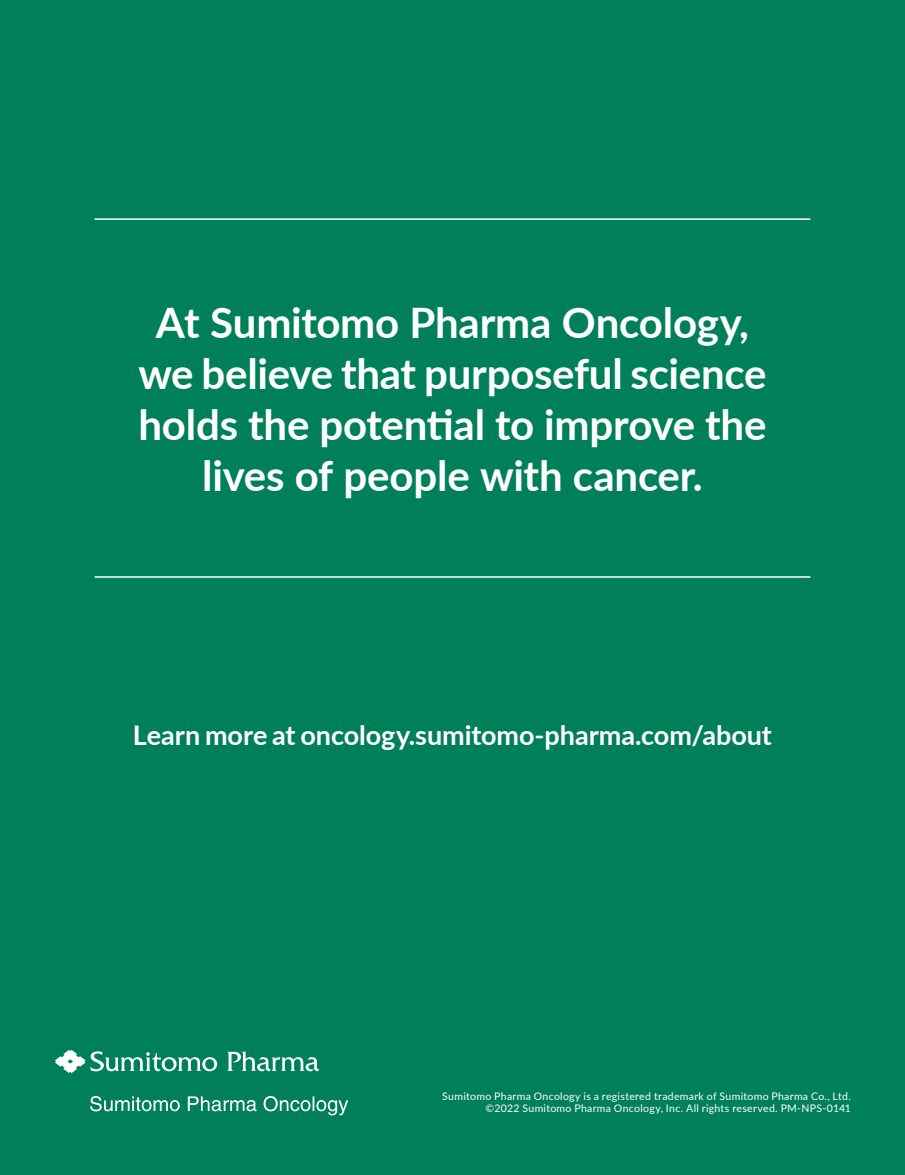
<style>
.page{position:relative;width:905px;height:1175px;background:#fff}
.page>*{position:absolute;margin:0;border:0;box-sizing:border-box;transform-origin:0 0}
.t1{font:700 42px/51px "Lato";letter-spacing:-.005em;color:#fff;text-align:center}
.t2{font:700 27px "Lato";color:#fff}
.t3{font:10.5px/12px "Lato";letter-spacing:.03em;color:#fff;text-align:right}
</style>
<div class="page">
<div style="left:0;top:0;width:904px;height:1174px;background:#008059"></div>
<hr style="left:94px;top:576px;width:716px;height:2px;background:#fff">
<hr style="left:94px;top:218px;width:716px;height:2px;background:#fff">
<svg style="left:55px;top:1050px;width:293px;height:65px"></svg>
<h1 class="t1" style="left:138px;top:296px;width:629px">At Sumitomo Pharma Oncology, we believe that purposeful science holds the potential to improve the lives of people with cancer.</h1>
<h2 class="t2" style="left:133px;top:715px;width:640px">Learn more at oncology.sumitomo-pharma.com/about</h2>
<p class="t3" style="left:442px;top:1089px;width:410px">Sumitomo Pharma Oncology is a registered trademark of Sumitomo Pharma Co., Ltd. ©2022 Sumitomo Pharma Oncology, Inc. All rights reserved. PM-NPS-0141</p>
</div>
